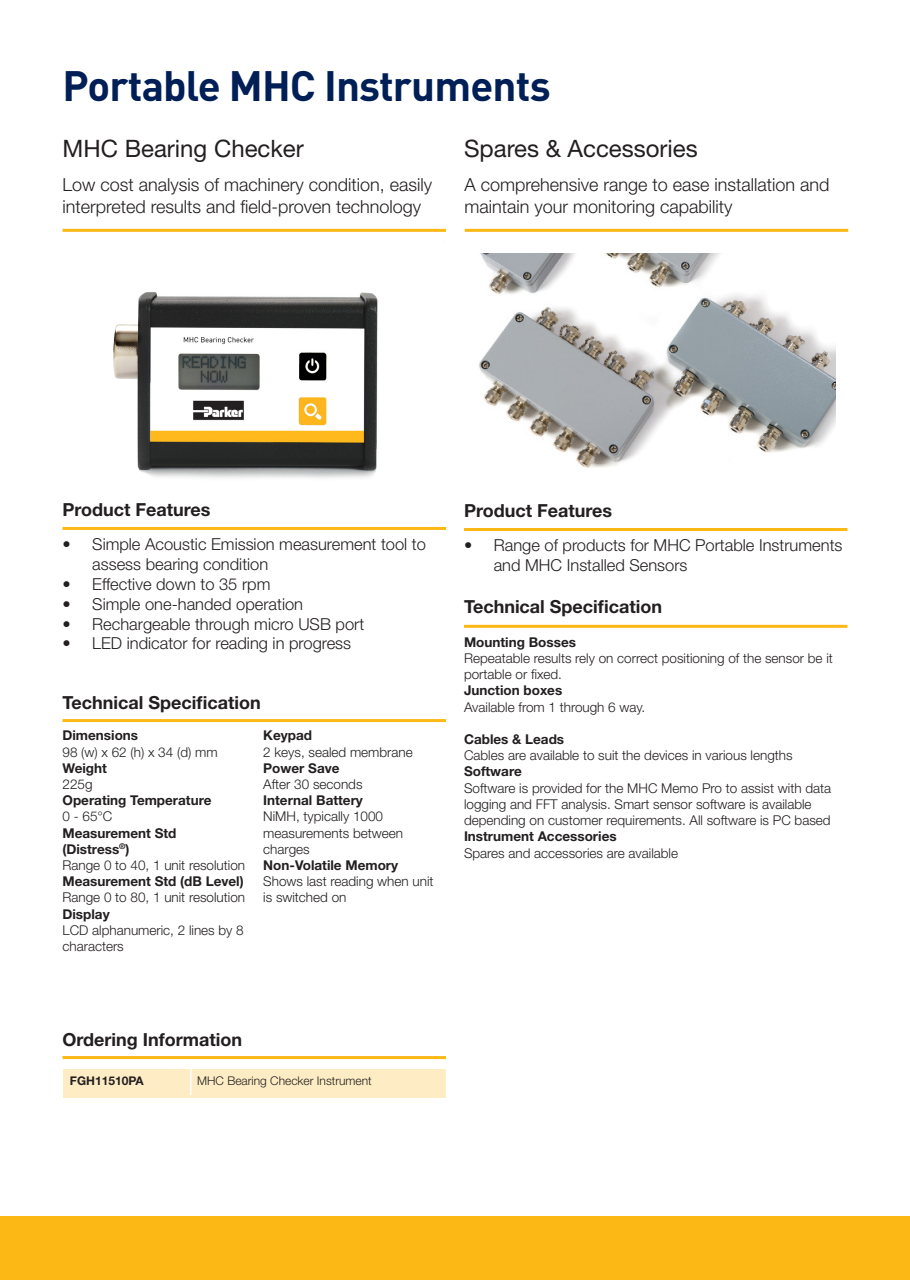
<style>
.page{position:relative;width:910px;height:1280px;background:#fff}
.page>*{position:absolute;margin:0;border:0;box-sizing:border-box;transform-origin:0 0}
.t1{font:700 42px "DINOT";letter-spacing:-.02em;color:#001f56}
.t2{font:24px "Helvetica Neue LT Std";color:#231f20}
.t3{font:300 18px/21.6px "Helvetica Neue LT Std";color:#231f20}
.t4{font:700 18px "Helvetica Neue LT Std";color:#231f20}
.t5{font:300 16.5px/19.8px "Helvetica Neue LT Std";color:#231f20}
.t6{font:300 13.5px/16.2px "Helvetica Neue LT Std";color:#231f20}
.t7{font:700 13.5px/16.2px "Helvetica Neue LT Std";color:#231f20}
.t8{font:300 12px "Helvetica Neue LT Std";color:#231f20}
.t9{font:700 12px "Helvetica Neue LT Std";color:#231f20}
</style>
<div class="page">
<div style="left:0;top:1217px;width:910px;height:63px;background:#fcb814"></div>
<hr style="left:63px;top:229px;width:383px;height:3px;background:#fcb814">
<hr style="left:63px;top:527px;width:383px;height:3px;background:#fcb814">
<hr style="left:63px;top:719px;width:383px;height:3px;background:#fcb814">
<hr style="left:63px;top:1056px;width:383px;height:3px;background:#fcb814">
<img style="left:113px;top:292px;width:265px;height:186px">
<div style="left:63px;top:1069px;width:383px;height:29px;background:#feedc4"></div>
<hr style="left:190px;top:1063px;width:2px;height:32px;background:#fff">
<hr style="left:465px;top:229px;width:383px;height:3px;background:#fcb814">
<hr style="left:464px;top:528px;width:383px;height:3px;background:#fcb814">
<hr style="left:464px;top:625px;width:383px;height:3px;background:#fcb814">
<img style="left:479px;top:254px;width:356px;height:214px">
<p class="t1" style="left:63px;top:57px;width:490px">Portable MHC Instruments</p>
<p class="t2" style="left:464px;top:134px;width:235px">Spares &amp; Accessories</p>
<p class="t3" style="left:464px;top:174px;width:367px">A comprehensive range to ease installation and maintain your monitoring capability</p>
<p class="t2" style="left:63px;top:134px;width:243px">MHC Bearing Checker</p>
<p class="t3" style="left:63px;top:174px;width:371px">Low cost analysis of machinery condition, easily interpreted results and field-proven technology</p>
<p class="t4" style="left:63px;top:499px;width:150px">Product Features</p>
<p class="t5" style="left:92px;top:534px;width:335px;text-indent:-30px">• Simple Acoustic Emission measurement tool to assess bearing condition</p>
<p class="t5" style="left:63px;top:574px;width:209px">• Effective down to 35 rpm</p>
<p class="t5" style="left:63px;top:594px;width:242px">• Simple one-handed operation</p>
<p class="t5" style="left:63px;top:613px;width:303px">• Rechargeable through micro USB port</p>
<p class="t5" style="left:63px;top:633px;width:290px">• LED indicator for reading in progress</p>
<p class="t4" style="left:63px;top:691px;width:200px">Technical Specification</p>
<p class="t7" style="left:63px;top:727px;width:77px">Dimensions</p>
<p class="t6" style="left:63px;top:743px;width:157px">98 (w) x 62 (h) x 34 (d) mm</p>
<p class="t7" style="left:63px;top:759px;width:46px">Weight</p>
<p class="t6" style="left:63px;top:776px;width:32px">225g</p>
<p class="t7" style="left:63px;top:792px;width:150px">Operating Temperature</p>
<p class="t6" style="left:63px;top:808px;width:51px">0 - 65°C</p>
<p class="t7" style="left:63px;top:824px;width:116px">Measurement Std (Distress<sup>®</sup>)</p>
<p class="t6" style="left:63px;top:857px;width:184px">Range 0 to 40, 1 unit resolution</p>
<p class="t7" style="left:63px;top:873px;width:183px">Measurement Std (dB Level)</p>
<p class="t6" style="left:63px;top:889px;width:184px">Range 0 to 80, 1 unit resolution</p>
<p class="t7" style="left:63px;top:905px;width:49px">Display</p>
<p class="t6" style="left:63px;top:922px;width:183px">LCD alphanumeric, 2 lines by 8 characters</p>
<p class="t7" style="left:263px;top:727px;width:50px">Keypad</p>
<p class="t6" style="left:263px;top:743px;width:151px">2 keys, sealed membrane</p>
<p class="t7" style="left:263px;top:759px;width:78px">Power Save</p>
<p class="t6" style="left:263px;top:776px;width:101px">After 30 seconds</p>
<p class="t7" style="left:263px;top:792px;width:101px">Internal Battery</p>
<p class="t6" style="left:263px;top:808px;width:141px">NiMH, typically 1000 measurements between charges</p>
<p class="t7" style="left:263px;top:857px;width:136px">Non-Volatile Memory</p>
<p class="t6" style="left:263px;top:873px;width:172px">Shows last reading when unit is switched on</p>
<p class="t4" style="left:464px;top:500px;width:150px">Product Features</p>
<p class="t5" style="left:494px;top:535px;width:350px;text-indent:-30px">• Range of products for MHC Portable Instruments and MHC Installed Sensors</p>
<p class="t4" style="left:464px;top:595px;width:200px">Technical Specification</p>
<p class="t7" style="left:464px;top:634px;width:113px">Mounting Bosses</p>
<p class="t6" style="left:464px;top:650px;width:370px">Repeatable results rely on correct positioning of the sensor be it portable or fixed.</p>
<p class="t7" style="left:464px;top:682px;width:100px">Junction boxes</p>
<p class="t6" style="left:464px;top:698px;width:183px">Available from 1 through 6 way.</p>
<p class="t7" style="left:464px;top:731px;width:102px">Cables &amp; Leads</p>
<p class="t6" style="left:464px;top:747px;width:330px">Cables are available to suit the devices in various lengths</p>
<p class="t7" style="left:464px;top:763px;width:59px">Software</p>
<p class="t6" style="left:464px;top:779px;width:369px">Software is provided for the MHC Memo Pro to assist with data logging and FFT analysis. Smart sensor software is available depending on customer requirements. All software is PC based</p>
<p class="t7" style="left:464px;top:828px;width:154px">Instrument Accessories</p>
<p class="t6" style="left:464px;top:844px;width:216px">Spares and accessories are available</p>
<p class="t4" style="left:63px;top:1028px;width:181px">Ordering Information</p>
<p class="t9" style="left:70px;top:1073px;width:75px">FGH11510PA</p>
<p class="t8" style="left:197px;top:1073px;width:176px">MHC Bearing Checker Instrument</p>
</div>
